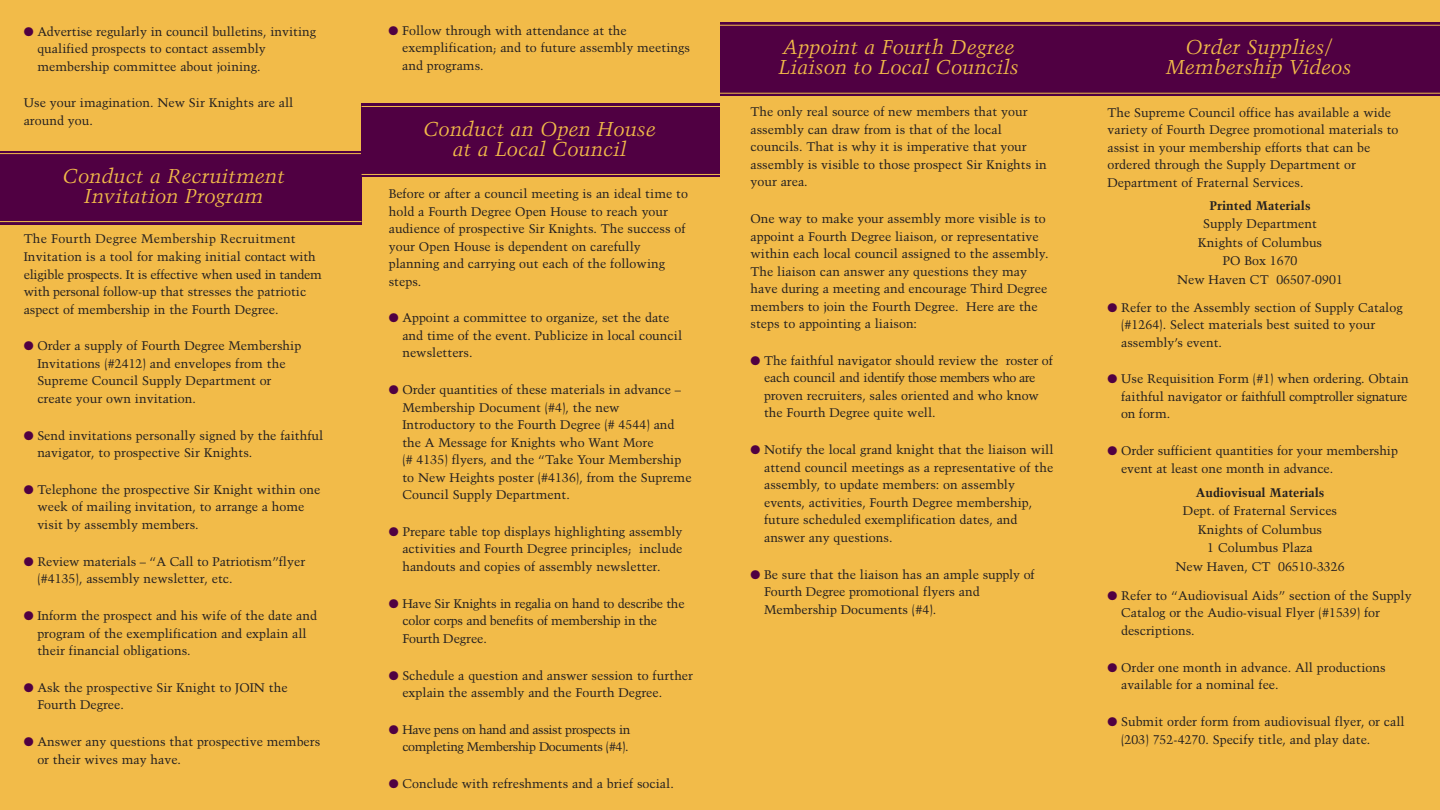
<style>
.page{position:relative;width:1440px;height:810px;background:#f2bb49}
.page>*{position:absolute;margin:0;border:0;box-sizing:border-box;transform-origin:0 0}
.t1{font:italic 20px/20px "Trump Mediaeval";color:#f2bb49;text-align:center}
.t2{font:12.5px/17.5px "Trump Mediaeval";color:#231f20}
.t3{font:12.5px/17.5px "Trump Mediaeval";letter-spacing:-.02em;color:#231f20}
.t4{font:12.5px/17.5px "Trump Mediaeval";letter-spacing:-.035em;color:#231f20;text-align:right}
.t5{font:700 12.5px "Trump Mediaeval";color:#231f20}
.s1{color:#500042}
</style>
<div class="page">
<div style="left:0;top:151px;width:362px;height:73px;background:#500042"></div>
<hr style="left:0;top:153px;width:362px;height:1px;background:#f2bb49">
<hr style="left:0;top:221px;width:362px;height:1px;background:#f2bb49">
<div style="left:362px;top:104px;width:358px;height:73px;background:#500042"></div>
<hr style="left:362px;top:106px;width:358px;height:1px;background:#f2bb49">
<hr style="left:362px;top:174px;width:358px;height:1px;background:#f2bb49">
<div style="left:720px;top:22px;width:360px;height:74px;background:#500042"></div>
<hr style="left:720px;top:25px;width:360px;height:1px;background:#f2bb49">
<hr style="left:720px;top:93px;width:360px;height:1px;background:#f2bb49">
<div style="left:1080px;top:22px;width:360px;height:74px;background:#500042"></div>
<hr style="left:1080px;top:25px;width:360px;height:1px;background:#f2bb49">
<hr style="left:1080px;top:93px;width:360px;height:1px;background:#f2bb49">
<p class="t2" style="left:37px;top:23px;width:280px;text-indent:-14px"><span class="s1">●</span> Advertise regularly in council bulletins, inviting qualified prospects to contact assembly membership committee about joining.</p>
<p class="t2" style="left:24px;top:94px;width:271px">Use your imagination. New Sir Knights are all around you.</p>
<h1 class="t1" style="left:63px;top:166px;width:224px">Conduct a Recruitment<br>Invitation Program</h1>
<p class="t2" style="left:24px;top:230px;width:300px">The Fourth Degree Membership Recruitment Invitation is a tool for making initial contact with eligible prospects. It is effective when used in tandem with personal follow-up that stresses the patriotic aspect of membership in the Fourth Degree.</p>
<p class="t2" style="left:37px;top:337px;width:266px;text-indent:-14px"><span class="s1">●</span> Order a supply of Fourth Degree Membership Invitations (#2412) and envelopes from the Supreme Council Supply Department or create your own invitation.</p>
<p class="t2" style="left:37px;top:427px;width:288px;text-indent:-14px"><span class="s1">●</span> Send invitations personally signed by the faithful navigator, to prospective Sir Knights.</p>
<p class="t2" style="left:37px;top:481px;width:285px;text-indent:-14px"><span class="s1">●</span> Telephone the prospective Sir Knight within one week of mailing invitation, to arrange a home visit by assembly members.</p>
<p class="t2" style="left:37px;top:553px;width:269px;text-indent:-14px"><span class="s1">●</span> Review materials – “A Call to Patriotism”flyer (#4135), assembly newsletter, etc.</p>
<p class="t2" style="left:37px;top:607px;width:281px;text-indent:-14px"><span class="s1">●</span> Inform the prospect and his wife of the date and program of the exemplification and explain all their financial obligations.</p>
<p class="t2" style="left:37px;top:679px;width:252px;text-indent:-14px"><span class="s1">●</span> Ask the prospective Sir Knight to JOIN the<br>Fourth Degree.</p>
<p class="t2" style="left:37px;top:733px;width:284px;text-indent:-14px"><span class="s1">●</span> Answer any questions that prospective members or their wives may have.</p>
<p class="t2" style="left:402px;top:22px;width:289px;text-indent:-14px"><span class="s1">●</span> Follow through with attendance at the exemplification; and to future assembly meetings and programs.</p>
<h1 class="t1" style="left:423px;top:119px;width:234px">Conduct an Open House at a Local Council</h1>
<p class="t2" style="left:389px;top:185px;width:301px">Before or after a council meeting is an ideal time to hold a Fourth Degree Open House to reach your audience of prospective Sir Knights. The success of your Open House is dependent on carefully planning and carrying out each of the following steps.</p>
<p class="t2" style="left:402px;top:309px;width:281px;text-indent:-14px"><span class="s1">●</span> Appoint a committee to organize, set the date and time of the event. Publicize in local council newsletters.</p>
<p class="t2" style="left:402px;top:381px;width:291px;text-indent:-14px"><span class="s1">●</span> Order quantities of these materials in advance – Membership Document (#4), the new Introductory to the Fourth Degree (# 4544) and the A Message for Knights who Want More<br>(# 4135) flyers, and the “Take Your Membership to New Heights poster (#4136), from the Supreme Council Supply Department.</p>
<p class="t2" style="left:402px;top:523px;width:282px;text-align:justify;text-indent:-14px"><span class="s1">●</span> Prepare table top displays highlighting assembly activities and Fourth Degree principles; include handouts and copies of assembly newsletter.</p>
<p class="t3" style="left:402px;top:595px;width:284px;text-indent:-14px"><span class="s1">●</span> Have Sir Knights in regalia on hand to describe the color corps and benefits of membership in the<br>Fourth Degree.</p>
<p class="t2" style="left:402px;top:667px;width:292px;text-indent:-14px"><span class="s1">●</span> Schedule a question and answer session to further explain the assembly and the Fourth Degree.</p>
<p class="t4" style="left:389px;top:721px;width:243px"><span class="s1">●</span> Have pens on hand and assist prospects in completing Membership Documents (#4).</p>
<p class="t2" style="left:389px;top:775px;width:287px"><span class="s1">●</span> Conclude with refreshments and a brief social.</p>
<h1 class="t1" style="left:778px;top:37px;width:242px;text-align:left">Appoint a Fourth Degree<br>Liaison to Local Councils</h1>
<p class="t2" style="left:750px;top:103px;width:298px">The only real source of new members that your assembly can draw from is that of the local councils. That is why it is imperative that your assembly is visible to those prospect Sir Knights in your area.</p>
<p class="t2" style="left:751px;top:210px;width:300px">One way to make your assembly more visible is to appoint a Fourth Degree liaison, or representative within each local council assigned to the assembly.<br>The liaison can answer any questions they may have during a meeting and encourage Third Degree members to join the Fourth Degree. Here are the steps to appointing a liaison:</p>
<p class="t2" style="left:764px;top:352px;width:290px;text-indent:-14px"><span class="s1">●</span> The faithful navigator should review the roster of each council and identify those members who are proven recruiters, sales oriented and who know the Fourth Degree quite well.</p>
<p class="t2" style="left:764px;top:441px;width:291px;text-indent:-14px"><span class="s1">●</span> Notify the local grand knight that the liaison will attend council meetings as a representative of the assembly, to update members: on assembly events, activities, Fourth Degree membership, future scheduled exemplification dates, and answer any questions.</p>
<p class="t2" style="left:764px;top:565px;width:272px;text-indent:-14px"><span class="s1">●</span> Be sure that the liaison has an ample supply of<br>Fourth Degree promotional flyers and<br>Membership Documents (#4).</p>
<h1 class="t1" style="left:1166px;top:37px;width:187px">Order Supplies/<br>Membership Videos</h1>
<p class="t2" style="left:1108px;top:104px;width:293px">The Supreme Council office has available a wide variety of Fourth Degree promotional materials to assist in your membership efforts that can be ordered through the Supply Department or Department of Fraternal Services.</p>
<p class="t5" style="left:1210px;top:198px;width:103px">Printed Materials</p>
<p class="t2" style="left:1177px;top:215px;width:167px;line-height:18.4px;text-align:center">Supply Department<br>Knights of Columbus<br>PO Box 1670<br>New Haven CT 06507-0901</p>
<p class="t2" style="left:1121px;top:299px;width:283px;text-indent:-14px"><span class="s1">●</span> Refer to the Assembly section of Supply Catalog (#1264). Select materials best suited to your assembly’s event.</p>
<p class="t2" style="left:1121px;top:370px;width:289px;text-align:justify;text-indent:-14px"><span class="s1">●</span> Use Requisition Form (#1) when ordering. Obtain faithful navigator or faithfull comptroller signature on form.</p>
<p class="t2" style="left:1121px;top:442px;width:278px;text-indent:-14px"><span class="s1">●</span> Order sufficient quantities for your membership event at least one month in advance.</p>
<p class="t5" style="left:1196px;top:485px;width:130px">Audiovisual Materials</p>
<p class="t2" style="left:1175px;top:502px;width:171px;line-height:18.4px;text-align:center">Dept. of Fraternal Services<br>Knights of Columbus<br>1 Columbus Plaza<br>New Haven, CT 06510-3326</p>
<p class="t2" style="left:1121px;top:587px;width:292px;text-indent:-14px"><span class="s1">●</span> Refer to “Audiovisual Aids” section of the Supply<br>Catalog or the Audio-visual Flyer (#1539) for descriptions.</p>
<p class="t2" style="left:1121px;top:659px;width:266px;text-indent:-14px"><span class="s1">●</span> Order one month in advance. All productions available for a nominal fee.</p>
<p class="t2" style="left:1121px;top:713px;width:285px;text-indent:-14px"><span class="s1">●</span> Submit order form from audiovisual flyer, or call (203) 752-4270. Specify title, and play date.</p>
</div>
